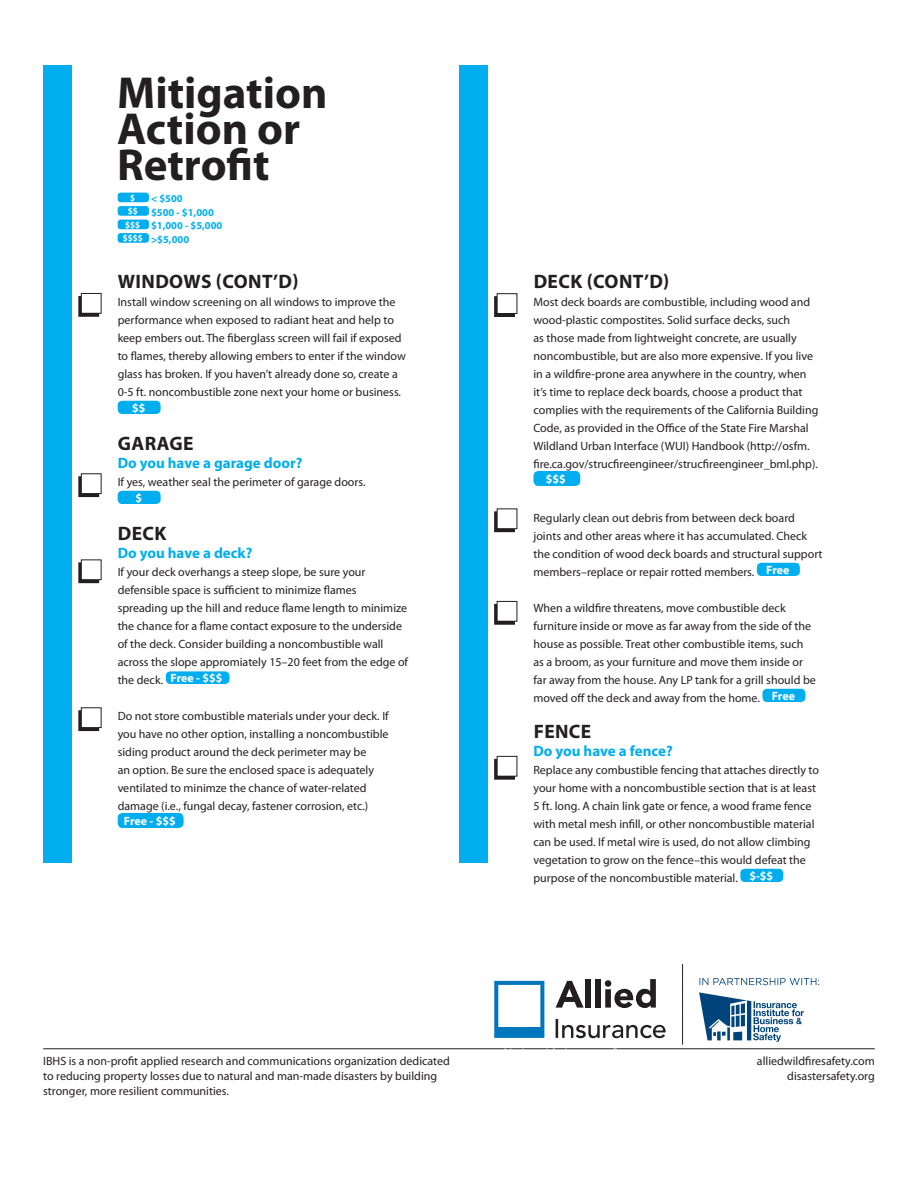
<style>
.page{position:relative;width:918px;height:1188px;background:#fff}
.page>*{position:absolute;margin:0;border:0;box-sizing:border-box;transform-origin:0 0}
.Heading_1{font:700 45px/36px "Myriad Pro";color:#231f20}
.Heading_2{font:700 19.5px "Myriad Pro";letter-spacing:.02em;color:#231f20}
.Heading_4{font:700 15px "Myriad Pro";color:#00aeef}
.t1{font:12px/18px "Myriad Pro";color:#231f20}
.t2{font:700 12px "Myriad Pro";letter-spacing:-.01em;color:#fff}
.Heading_4-2{font:700 10.5px "Myriad Pro";color:#00aeef}
.t3{font:700 9px "Myriad Pro";color:#fff}
</style>
<div class="page">
<div style="left:43px;top:65px;width:29px;height:798px;background:#00aeef"></div>
<div style="left:459px;top:65px;width:29px;height:798px;background:#00aeef"></div>
<div style="left:118px;top:401px;width:43px;height:13px;background:#00aeef;border-radius:4px"></div>
<div style="left:118px;top:491px;width:43px;height:13px;background:#00aeef;border-radius:4px"></div>
<div style="left:166px;top:671px;width:64px;height:13px;background:#00aeef;border-radius:4px"></div>
<div style="left:118px;top:813px;width:66px;height:15px;background:#00aeef;border-radius:5px"></div>
<div style="left:533px;top:471px;width:47px;height:15px;background:#00aeef;border-radius:5px"></div>
<div style="left:757px;top:563px;width:43px;height:13px;background:#00aeef;border-radius:4px"></div>
<div style="left:763px;top:689px;width:42px;height:13px;background:#00aeef;border-radius:4px"></div>
<div style="left:740px;top:869px;width:43px;height:13px;background:#00aeef;border-radius:4px"></div>
<hr style="left:43px;top:1048px;width:832px;height:1px;background:#231f20">
<div style="left:79px;top:296px;width:20px;height:20px;background:#231f20"></div>
<div style="left:78px;top:296px;width:21px;height:21px;border:1px solid #231f20"></div>
<div style="left:81px;top:293px;width:20px;height:20px;background:#fff"></div>
<div style="left:81px;top:293px;width:21px;height:21px;border:1px solid #231f20"></div>
<div style="left:79px;top:477px;width:20px;height:20px;background:#231f20"></div>
<div style="left:78px;top:476px;width:21px;height:21px;border:1px solid #231f20"></div>
<div style="left:81px;top:474px;width:20px;height:20px;background:#fff"></div>
<div style="left:81px;top:473px;width:21px;height:21px;border:1px solid #231f20"></div>
<div style="left:79px;top:563px;width:20px;height:20px;background:#231f20"></div>
<div style="left:78px;top:562px;width:21px;height:21px;border:1px solid #231f20"></div>
<div style="left:81px;top:560px;width:20px;height:20px;background:#fff"></div>
<div style="left:81px;top:560px;width:21px;height:20px;border:1px solid #231f20"></div>
<div style="left:79px;top:711px;width:20px;height:20px;background:#231f20"></div>
<div style="left:78px;top:710px;width:21px;height:21px;border:1px solid #231f20"></div>
<div style="left:81px;top:708px;width:20px;height:20px;background:#fff"></div>
<div style="left:81px;top:707px;width:21px;height:21px;border:1px solid #231f20"></div>
<div style="left:495px;top:297px;width:19px;height:19px;background:#231f20"></div>
<div style="left:494px;top:296px;width:21px;height:21px;border:1px solid #231f20"></div>
<div style="left:497px;top:294px;width:20px;height:20px;background:#fff"></div>
<div style="left:497px;top:293px;width:20px;height:21px;border:1px solid #231f20"></div>
<div style="left:495px;top:512px;width:19px;height:20px;background:#231f20"></div>
<div style="left:494px;top:512px;width:21px;height:20px;border:1px solid #231f20"></div>
<div style="left:497px;top:509px;width:20px;height:20px;background:#fff"></div>
<div style="left:495px;top:604px;width:19px;height:20px;background:#231f20"></div>
<div style="left:494px;top:604px;width:21px;height:21px;border:1px solid #231f20"></div>
<div style="left:497px;top:601px;width:20px;height:20px;background:#fff"></div>
<div style="left:497px;top:601px;width:20px;height:21px;border:1px solid #231f20"></div>
<div style="left:495px;top:759px;width:19px;height:20px;background:#231f20"></div>
<div style="left:494px;top:759px;width:21px;height:21px;border:1px solid #231f20"></div>
<div style="left:497px;top:756px;width:20px;height:20px;background:#fff"></div>
<div style="left:497px;top:756px;width:20px;height:21px;border:1px solid #231f20"></div>
<div style="left:118px;top:193px;width:31px;height:9px;background:#00aeef;border-radius:3px"></div>
<div style="left:118px;top:206px;width:31px;height:10px;background:#00aeef;border-radius:3px"></div>
<div style="left:118px;top:220px;width:31px;height:9px;background:#00aeef;border-radius:3px"></div>
<div style="left:118px;top:233px;width:31px;height:10px;background:#00aeef;border-radius:3px"></div>
<svg style="left:494px;top:981px;width:50px;height:57px"></svg>
<svg style="left:556px;top:981px;width:28px;height:27px"></svg>
<div style="left:586px;top:979px;width:5px;height:29px;background:#231f20"></div>
<div style="left:595px;top:979px;width:6px;height:29px;background:#231f20"></div>
<svg style="left:605px;top:979px;width:51px;height:29px"></svg>
<svg style="left:556px;top:1019px;width:110px;height:19px"></svg>
<svg style="left:495px;top:1048px;width:171px;height:2px"></svg>
<hr style="left:682px;top:964px;width:1px;height:81px;background:#231f20">
<svg style="left:699px;top:992px;width:105px;height:50px"></svg>
<svg style="left:700px;top:978px;width:119px;height:7px"></svg>
<p class="Heading_1" style="left:117px;top:75px;width:212px">Mitigation<br>Action or<br>Retrofit</p>
<p class="t3" style="left:130px;top:193px;width:6px">$</p>
<p class="Heading_4-2" style="left:151px;top:193px;width:33px">&lt; $500</p>
<p class="t3" style="left:128px;top:206px;width:11px">$$</p>
<p class="Heading_4-2" style="left:151px;top:206px;width:64px">$500 - $1,000</p>
<p class="t3" style="left:125px;top:220px;width:16px">$$$</p>
<p class="Heading_4-2" style="left:151px;top:220px;width:73px">$1,000 - $5,000</p>
<p class="t3" style="left:123px;top:233px;width:21px">$$$$</p>
<p class="Heading_4-2" style="left:151px;top:233px;width:40px">&gt;$5,000</p>
<p class="Heading_2" style="left:118px;top:271px;width:182px">WINDOWS (CONT’D)</p>
<p class="t1" style="left:118px;top:293px;width:290px">Install window screening on all windows to improve the performance when exposed to radiant heat and help to keep embers out. The fiberglass screen will fail if exposed to flames, thereby allowing embers to enter if the window glass has broken. If you haven’t already done so, create a 0-5 ft. noncombustible zone next your home or business.</p>
<p class="t2" style="left:132px;top:401px;width:15px">$$</p>
<p class="Heading_2" style="left:118px;top:433px;width:77px">GARAGE</p>
<p class="Heading_4" style="left:118px;top:455px;width:186px">Do you have a garage door?</p>
<p class="t1" style="left:118px;top:473px;width:249px">If yes, weather seal the perimeter of garage doors.</p>
<p class="t2" style="left:135px;top:491px;width:8px">$</p>
<p class="Heading_2" style="left:118px;top:523px;width:50px">DECK</p>
<p class="Heading_4" style="left:118px;top:545px;width:136px">Do you have a deck?</p>
<p class="t1" style="left:118px;top:563px;width:292px">If your deck overhangs a steep slope, be sure your defensible space is sufficient to minimize flames spreading up the hill and reduce flame length to minimize the chance for a flame contact exposure to the underside of the deck. Consider building a noncombustible wall across the slope appromiately 15–20 feet from the edge of the deck.</p>
<p class="t2" style="left:171px;top:671px;width:54px">Free - $$$</p>
<p class="t1" style="left:118px;top:707px;width:273px">Do not store combustible materials under your deck. If you have no other option, installing a noncombustible siding product around the deck perimeter may be<br>an option. Be sure the enclosed space is adequately ventilated to minimze the chance of water-related damage (i.e., fungal decay, fastener corrosion, etc.)</p>
<p class="t2" style="left:124px;top:814px;width:54px">Free - $$$</p>
<p class="Heading_2" style="left:534px;top:271px;width:137px">DECK (CONT’D)</p>
<p class="t1" style="left:533px;top:293px;width:286px">Most deck boards are combustible, including wood and wood-plastic compostites. Solid surface decks, such<br>as those made from lightweight concrete, are usually noncombustible, but are also more expensive. If you live in a wildfire-prone area anywhere in the country, when it’s time to replace deck boards, choose a product that complies with the requirements of the California Building Code, as provided in the Office of the State Fire Marshal Wildland Urban Interface (WUI) Handbook (http://osfm. fire.ca.gov/strucfireengineer/strucfireengineer_bml.php).</p>
<p class="t2" style="left:546px;top:472px;width:22px">$$$</p>
<p class="t1" style="left:533px;top:509px;width:291px">Regularly clean out debris from between deck board joints and other areas where it has accumulated. Check the condition of wood deck boards and structural support members–replace or repair rotted members.</p>
<p class="t2" style="left:766px;top:563px;width:25px">Free</p>
<p class="t1" style="left:533px;top:599px;width:284px">When a wildfire threatens, move combustible deck furniture inside or move as far away from the side of the house as possible. Treat other combustible items, such as a broom, as your furniture and move them inside or far away from the house. Any LP tank for a grill should be moved off the deck and away from the home.</p>
<p class="t2" style="left:772px;top:689px;width:25px">Free</p>
<p class="Heading_2" style="left:534px;top:721px;width:59px">FENCE</p>
<p class="Heading_4" style="left:533px;top:743px;width:141px">Do you have a fence?</p>
<p class="t1" style="left:533px;top:761px;width:287px">Replace any combustible fencing that attaches directly to your home with a noncombustible section that is at least 5 ft. long. A chain link gate or fence, a wood frame fence with metal mesh infill, or other noncombustible material can be used. If metal wire is used, do not allow climbing vegetation to grow on the fence–this would defeat the purpose of the noncombustible material.</p>
<p class="t2" style="left:749px;top:869px;width:25px">$-$$</p>
<p class="t1" style="left:43px;top:1053px;width:408px;line-height:15px">IBHS is a non-profit applied research and communications organization dedicated to reducing property losses due to natural and man-made disasters by building stronger, more resilient communities.</p>
<p class="t1" style="left:757px;top:1053px;width:119px;line-height:15px;text-align:right">alliedwildfiresafety.com disastersafety.org</p>
</div>
